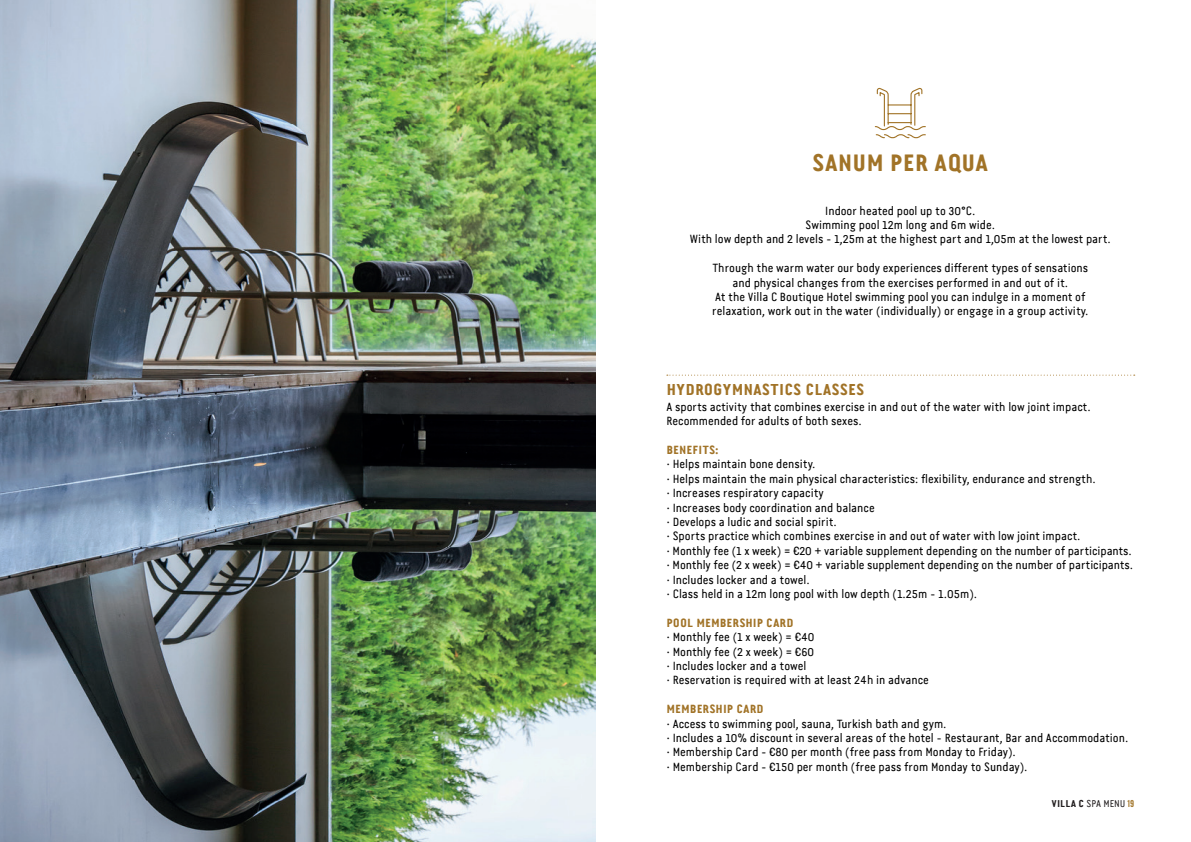
<style>
.page{position:relative;width:1191px;height:842px;background:#fff}
.page>*{position:absolute;margin:0;border:0;box-sizing:border-box;transform-origin:0 0}
.t1{font:24px "Van Condensed LF Bold";color:#a17327}
.t2{font:16px "Van Condensed LF Bold";color:#a17327}
.t3{font:12px/14.4px "Van Condensed LF Regular";color:#000001}
.t4{font:12px "Van Condensed LF Bold";color:#a17327}
.t5{font:10px "Van Condensed LF Regular";color:#231f20}
.s1{font-family:"Cocogoose Condensed";font-weight:300;font-size:11px}
.s2{font-family:"Van Condensed LF Bold"}
.s3{font-family:"BERNIER Distressed";color:#a2762b}
</style>
<div class="page">
<img style="left:0;top:0;width:595px;height:842px">
<svg style="left:667px;top:375px;width:467px;height:1px"></svg>
<svg style="left:874px;top:87px;width:52px;height:52px"></svg>
<h1 class="t1" style="left:812px;top:148px;width:178px">SANUM PER AQUA</h1>
<p class="t3" style="left:690px;top:203px;width:422px;text-align:center">Indoor heated pool up to 30°C.<br>Swimming pool 12m long and 6m wide.<br>With low depth and 2 levels - 1,25m at the highest part and 1,05m at the lowest part.</p>
<p class="t3" style="left:712px;top:261px;width:378px;text-align:center">Through the warm water our body experiences different types of sensations and physical changes from the exercises performed in and out of it.<br>At the Villa C Boutique Hotel swimming pool you can indulge in a moment of relaxation, work out in the water (individually) or engage in a group activity.</p>
<h2 class="t2" style="left:666px;top:379px;width:199px">HYDROGYMNASTICS CLASSES</h2>
<p class="t3" style="left:666px;top:399px;width:426px">A sports activity that combines exercise in and out of the water with low joint impact.<br>Recommended for adults of both sexes.</p>
<p class="t4" style="left:666px;top:442px;width:54px">BENEFITS:</p>
<p class="t3" style="left:666px;top:457px;width:468px"><sup>.</sup> Helps maintain bone density.<br><sup>.</sup> Helps maintain the main physical characteristics: flexibility, endurance and strength.<br><sup>.</sup> Increases respiratory capacity<br><sup>.</sup> Increases body coordination and balance<br><sup>.</sup> Develops a ludic and social spirit.<br><sup>.</sup> Sports practice which combines exercise in and out of water with low joint impact.<br><sup>.</sup> Monthly fee (1 x week) = <span class="s1">€</span>20 + variable supplement depending on the number of participants. <sup>.</sup> Monthly fee (2 x week) = <span class="s1">€</span>40 + variable supplement depending on the number of participants. <sup>.</sup> Includes locker and a towel.<br><sup>.</sup> Class held in a 12m long pool with low depth (1.25m - 1.05m).</p>
<p class="t4" style="left:666px;top:615px;width:129px">POOL MEMBERSHIP CARD</p>
<p class="t3" style="left:666px;top:630px;width:264px"><sup>.</sup> Monthly fee (1 x week) = <span class="s1">€</span>40<br><sup>.</sup> Monthly fee (2 x week) = <span class="s1">€</span>60<br><sup>.</sup> Includes locker and a towel<br><sup>.</sup> Reservation is required with at least 24h in advance</p>
<p class="t4" style="left:666px;top:702px;width:99px">MEMBERSHIP CARD</p>
<p class="t3" style="left:666px;top:716px;width:463px"><sup>.</sup> Access to swimming pool, sauna, Turkish bath and gym.<br><sup>.</sup> Includes a 10% discount in several areas of the hotel - Restaurant, Bar and Accommodation. <sup>.</sup> Membership Card - <span class="s1">€</span>80 per month (free pass from Monday to Friday).<br><sup>.</sup> Membership Card - <span class="s1">€</span>150 per month (free pass from Monday to Sunday).</p>
<p class="t5" style="left:1051px;top:797px;width:84px"><span class="s2">VILLA C</span> SPA MENU <span class="s3">19</span></p>
</div>
